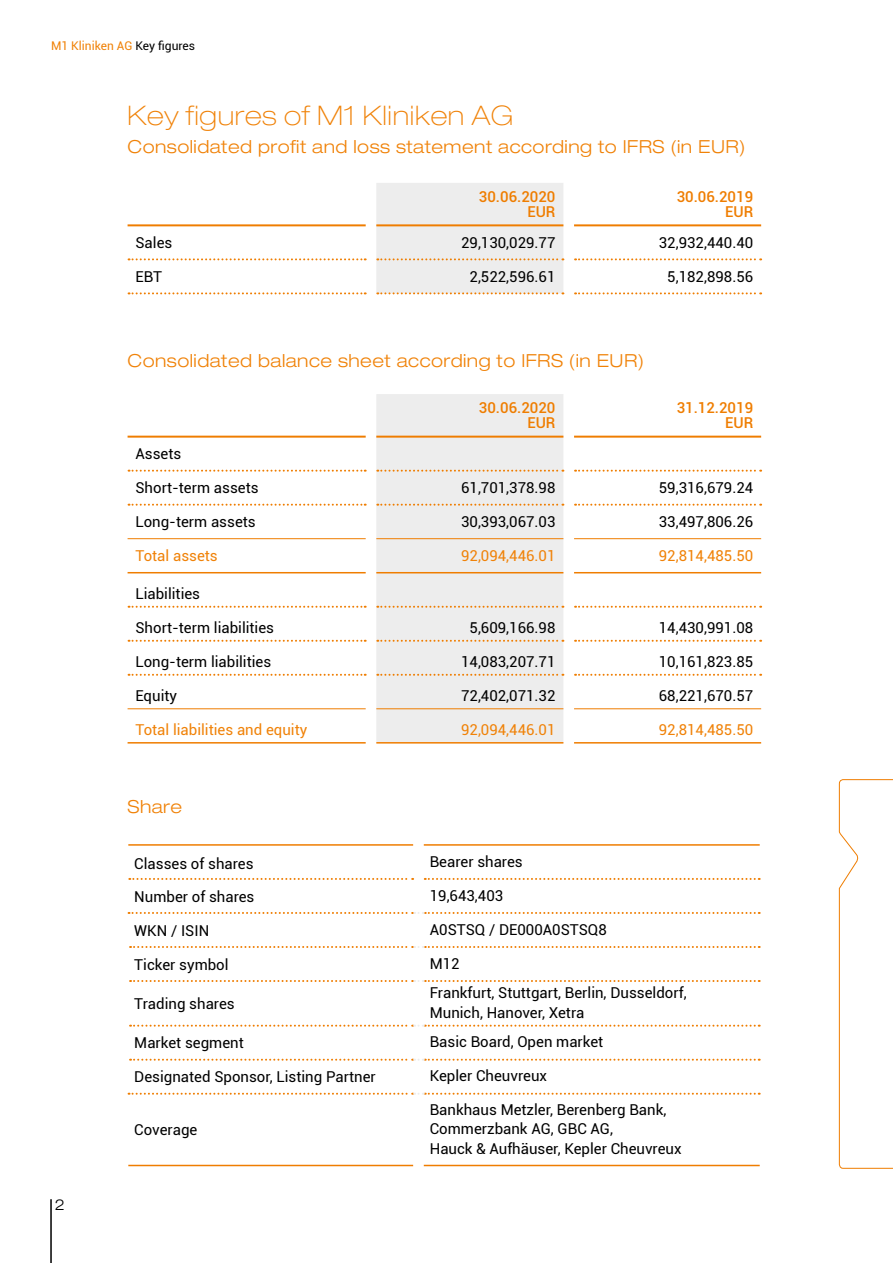
<style>
.page{position:relative;width:893px;height:1263px;background:#fff}
.page>*{position:absolute;margin:0;border:0;box-sizing:border-box;transform-origin:0 0}
.t1{font:100 expanded 27px "Helvetica Neue LT Pro";letter-spacing:.025em;color:#f08208}
.t2{font:300 expanded 18px "Helvetica Neue LT Pro";letter-spacing:.025em;color:#f08208}
.t3{font:15px/19.5px "Roboto";color:#000}
.t4{font:15px "Roboto";color:#f08208}
.t5{font:500 15px/15px "Roboto";color:#ef7d00;text-align:right}
.t6{font:300 expanded 15px "Helvetica Neue LT Pro";color:#000}
.t7{font:12px "Roboto";color:#f08208}
.s1{color:#000}
</style>
<div class="page">
<hr style="left:50px;top:1199px;width:2px;height:64px;background:#000">
<svg style="left:839px;top:779px;width:54px;height:390px"></svg>
<hr style="left:128px;top:224px;width:238px;height:2px;background:#ef7d00">
<hr style="left:574px;top:224px;width:187px;height:2px;background:#ef7d00">
<svg style="left:129px;top:258px;width:237px;height:2px"></svg>
<svg style="left:575px;top:258px;width:186px;height:2px"></svg>
<svg style="left:129px;top:292px;width:237px;height:2px"></svg>
<div style="left:376px;top:183px;width:187px;height:111px;background:#ededed"></div>
<svg style="left:575px;top:292px;width:186px;height:2px"></svg>
<div style="left:376px;top:394px;width:187px;height:348px;background:#ededed"></div>
<hr style="left:128px;top:742px;width:238px;height:1px;background:#ef7d00">
<hr style="left:376px;top:742px;width:187px;height:1px;background:#ef7d00">
<hr style="left:574px;top:742px;width:187px;height:1px;background:#ef7d00">
<hr style="left:128px;top:436px;width:238px;height:2px;background:#ef7d00">
<hr style="left:376px;top:436px;width:187px;height:2px;background:#ef7d00">
<hr style="left:574px;top:436px;width:187px;height:2px;background:#ef7d00">
<svg style="left:129px;top:470px;width:237px;height:2px"></svg>
<svg style="left:377px;top:470px;width:186px;height:2px"></svg>
<svg style="left:575px;top:470px;width:186px;height:2px"></svg>
<svg style="left:129px;top:504px;width:237px;height:2px"></svg>
<svg style="left:377px;top:504px;width:186px;height:2px"></svg>
<svg style="left:575px;top:504px;width:186px;height:2px"></svg>
<hr style="left:128px;top:538px;width:238px;height:1px;background:#ef7d00">
<hr style="left:376px;top:538px;width:187px;height:1px;background:#ef7d00">
<hr style="left:574px;top:538px;width:187px;height:1px;background:#ef7d00">
<hr style="left:128px;top:572px;width:238px;height:1px;background:#ef7d00">
<hr style="left:574px;top:572px;width:187px;height:1px;background:#ef7d00">
<svg style="left:129px;top:606px;width:237px;height:2px"></svg>
<svg style="left:575px;top:606px;width:186px;height:2px"></svg>
<svg style="left:129px;top:640px;width:237px;height:2px"></svg>
<div style="left:376px;top:539px;width:187px;height:103px;background:#ededed"></div>
<svg style="left:575px;top:640px;width:186px;height:2px"></svg>
<svg style="left:129px;top:674px;width:237px;height:2px"></svg>
<svg style="left:377px;top:674px;width:186px;height:2px"></svg>
<svg style="left:575px;top:674px;width:186px;height:2px"></svg>
<hr style="left:128px;top:708px;width:238px;height:1px;background:#ef7d00">
<hr style="left:376px;top:708px;width:187px;height:1px;background:#ef7d00">
<hr style="left:574px;top:708px;width:187px;height:1px;background:#ef7d00">
<hr style="left:128px;top:844px;width:285px;height:2px;background:#ef7d00">
<hr style="left:424px;top:844px;width:336px;height:2px;background:#ef7d00">
<hr style="left:128px;top:1165px;width:285px;height:1px;background:#ef7d00">
<hr style="left:424px;top:1165px;width:336px;height:1px;background:#ef7d00">
<svg style="left:129px;top:878px;width:284px;height:2px"></svg>
<svg style="left:425px;top:878px;width:335px;height:2px"></svg>
<svg style="left:129px;top:912px;width:631px;height:2px"></svg>
<svg style="left:130px;top:946px;width:630px;height:2px"></svg>
<svg style="left:130px;top:980px;width:630px;height:2px"></svg>
<svg style="left:130px;top:1025px;width:630px;height:2px"></svg>
<svg style="left:130px;top:1059px;width:630px;height:2px"></svg>
<svg style="left:129px;top:1093px;width:631px;height:2px"></svg>
<p class="t7" style="left:51px;top:38px;width:146px">M1 Kliniken AG <span class="s1">Key figures</span></p>
<h1 class="t1" style="left:128px;top:99px;width:387px">Key figures of M1 Kliniken AG</h1>
<p class="t2" style="left:128px;top:136px;width:619px">Consolidated profit and loss statement according to IFRS (in EUR)</p>
<p class="t5" style="left:479px;top:189px;width:78px">30.06.2020<br>EUR</p>
<p class="t5" style="left:677px;top:189px;width:78px">30.06.2019<br>EUR</p>
<p class="t3" style="left:135px;top:232px;width:38px">Sales</p>
<p class="t3" style="left:461px;top:232px;width:96px">29,130,029.77</p>
<p class="t3" style="left:659px;top:232px;width:96px">32,932,440.40</p>
<p class="t3" style="left:135px;top:266px;width:28px">EBT</p>
<p class="t3" style="left:470px;top:266px;width:87px">2,522,596.61</p>
<p class="t3" style="left:667px;top:266px;width:87px">5,182,898.56</p>
<p class="t2" style="left:128px;top:349px;width:518px">Consolidated balance sheet according to IFRS (in EUR)</p>
<p class="t5" style="left:479px;top:400px;width:78px">30.06.2020<br>EUR</p>
<p class="t5" style="left:677px;top:400px;width:78px">31.12.2019<br>EUR</p>
<p class="t3" style="left:135px;top:444px;width:47px">Assets</p>
<p class="t3" style="left:135px;top:478px;width:125px">Short-term assets</p>
<p class="t3" style="left:461px;top:478px;width:96px">61,701,378.98</p>
<p class="t3" style="left:659px;top:478px;width:96px">59,316,679.24</p>
<p class="t3" style="left:135px;top:512px;width:122px">Long-term assets</p>
<p class="t3" style="left:461px;top:512px;width:96px">30,393,067.03</p>
<p class="t3" style="left:659px;top:512px;width:96px">33,497,806.26</p>
<p class="t4" style="left:135px;top:545px;width:84px">Total assets</p>
<p class="t4" style="left:461px;top:545px;width:96px">92,094,446.01</p>
<p class="t4" style="left:659px;top:545px;width:96px">92,814,485.50</p>
<p class="t3" style="left:135px;top:583px;width:66px">Liabilities</p>
<p class="t3" style="left:135px;top:617px;width:140px">Short-term liabilities</p>
<p class="t3" style="left:470px;top:617px;width:87px">5,609,166.98</p>
<p class="t3" style="left:659px;top:617px;width:96px">14,430,991.08</p>
<p class="t3" style="left:135px;top:651px;width:137px">Long-term liabilities</p>
<p class="t3" style="left:461px;top:651px;width:96px">14,083,207.71</p>
<p class="t3" style="left:659px;top:651px;width:96px">10,161,823.85</p>
<p class="t3" style="left:135px;top:685px;width:43px">Equity</p>
<p class="t3" style="left:461px;top:685px;width:96px">72,402,071.32</p>
<p class="t3" style="left:659px;top:685px;width:96px">68,221,670.57</p>
<p class="t4" style="left:135px;top:719px;width:173px">Total liabilities and equity</p>
<p class="t4" style="left:461px;top:719px;width:96px">92,094,446.01</p>
<p class="t4" style="left:659px;top:719px;width:96px">92,814,485.50</p>
<p class="t2" style="left:128px;top:795px;width:56px">Share</p>
<p class="t6" style="left:55px;top:1195px;width:12px">2</p>
<p class="t3" style="left:134px;top:853px;width:121px">Classes of shares</p>
<p class="t3" style="left:430px;top:851px;width:94px">Bearer shares</p>
<p class="t3" style="left:134px;top:886px;width:122px">Number of shares</p>
<p class="t3" style="left:430px;top:885px;width:75px">19,643,403</p>
<p class="t3" style="left:134px;top:920px;width:76px">WKN / ISIN</p>
<p class="t3" style="left:430px;top:919px;width:179px">A0STSQ / DE000A0STSQ8</p>
<p class="t3" style="left:134px;top:954px;width:96px">Ticker symbol</p>
<p class="t3" style="left:430px;top:953px;width:31px">M12</p>
<p class="t3" style="left:134px;top:993px;width:102px">Trading shares</p>
<p class="t3" style="left:430px;top:982px;width:258px">Frankfurt, Stuttgart, Berlin, Dusseldorf,<br>Munich, Hanover, Xetra</p>
<p class="t3" style="left:134px;top:1032px;width:111px">Market segment</p>
<p class="t3" style="left:430px;top:1032px;width:175px">Basic Board, Open market</p>
<p class="t3" style="left:134px;top:1066px;width:243px">Designated Sponsor, Listing Partner</p>
<p class="t3" style="left:430px;top:1066px;width:119px">Kepler Cheuvreux</p>
<p class="t3" style="left:134px;top:1119px;width:65px">Coverage</p>
<p class="t3" style="left:430px;top:1099px;width:253px">Bankhaus Metzler, Berenberg Bank,<br>Commerzbank AG, GBC AG,<br>Hauck &amp; Aufhäuser, Kepler Cheuvreux</p>
</div>
